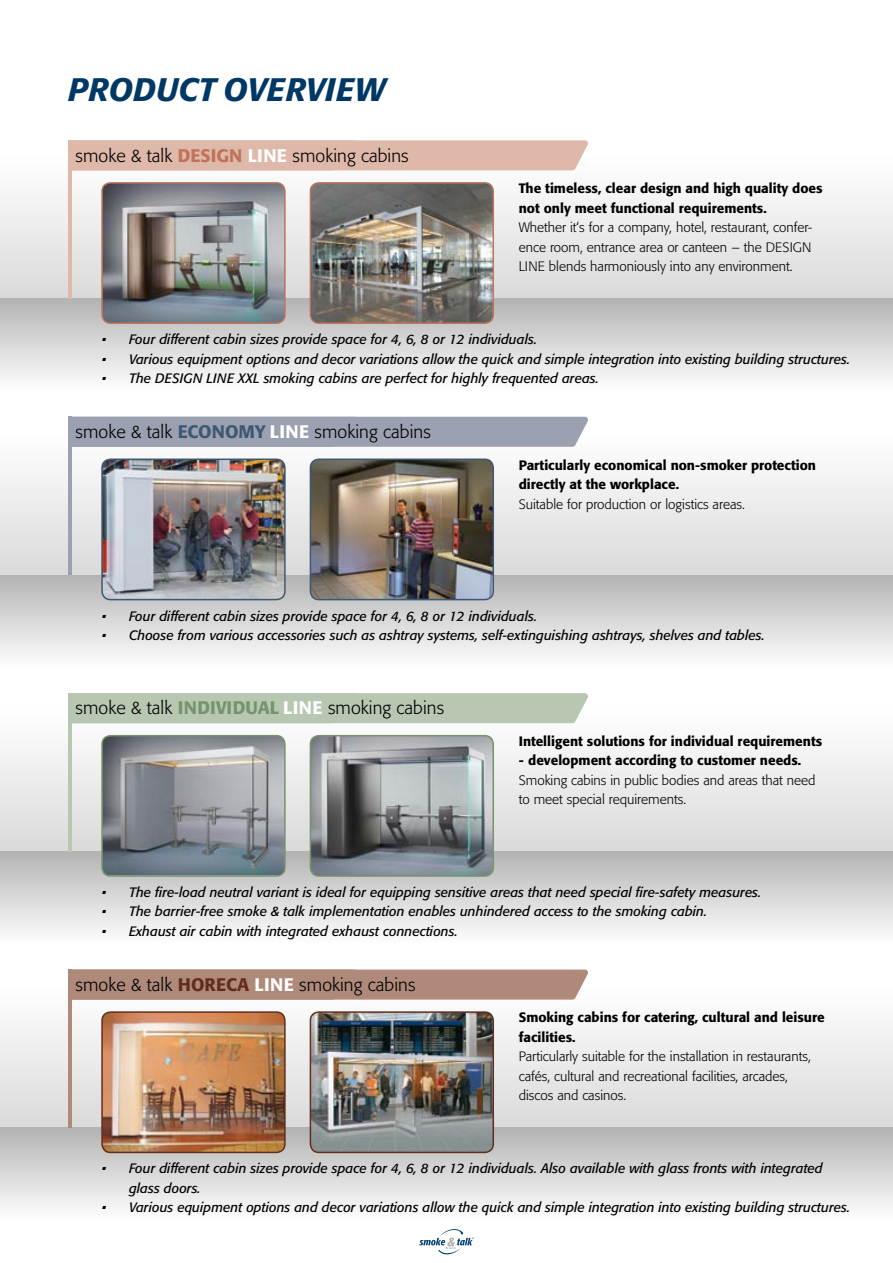
<style>
.page{position:relative;width:893px;height:1263px;background:#fff}
.page>*{position:absolute;margin:0;border:0;box-sizing:border-box;transform-origin:0 0}
.t1{font:italic 500 32.25px "Formata Pro";letter-spacing:.005em;color:#003865}
.t2{font:300 18px "Formata Pro";letter-spacing:.005em;color:#000}
.t3{font:italic 13.5px/19.5px "Formata Pro";color:#000}
.t4{font:300 13.5px/19.5px "Formata Pro";color:#000}
.t5{font:500 13.5px/19.5px "Formata Pro";color:#000}
.s1{font-weight:500;color:#c0725c}
.s2{font-weight:500;color:#fff}
.s3{font-weight:500;color:#3e5873}
.s4{font-weight:500;color:#76936d}
.s5{font-weight:500;color:#612e1d}
</style>
<div class="page">
<div style="left:0;top:155px;width:893px;height:144px;background:linear-gradient(to bottom,#fff,#dadada)"></div>
<div style="left:0;top:299px;width:893px;height:93px;background:linear-gradient(to bottom,#b4b4b3,#fff)"></div>
<svg style="left:65px;top:140px;width:530px;height:33px;background:#e1bfb2"></svg>
<img style="left:102px;top:183px;width:183px;height:140px">
<div style="left:101px;top:182px;width:185px;height:142px;border:2px solid #c0725c;border-radius:9px"></div>
<img style="left:310px;top:183px;width:183px;height:140px">
<div style="left:310px;top:182px;width:184px;height:142px;border:2px solid #c0725c;border-radius:9px"></div>
<hr style="left:68px;top:140px;width:3px;height:159px;background:#deb8a9">
<div style="left:0;top:432px;width:893px;height:143px;background:linear-gradient(to bottom,#fff,#dadada)"></div>
<div style="left:0;top:575px;width:893px;height:94px;background:linear-gradient(to bottom,#b3b3b3,#fff)"></div>
<div style="left:0;top:708px;width:893px;height:143px;background:linear-gradient(to bottom,#fff,#dadada)"></div>
<div style="left:0;top:851px;width:893px;height:94px;background:linear-gradient(to bottom,#b3b3b3,#fefefe)"></div>
<div style="left:0;top:984px;width:893px;height:144px;background:linear-gradient(to bottom,#fff,#dadada)"></div>
<div style="left:0;top:1128px;width:893px;height:93px;background:linear-gradient(to bottom,#b4b4b3,#fff)"></div>
<svg style="left:419px;top:1229px;width:55px;height:25px"></svg>
<svg style="left:65px;top:416px;width:530px;height:34px;background:#a9adbc"></svg>
<img style="left:102px;top:459px;width:183px;height:141px">
<div style="left:101px;top:458px;width:185px;height:142px;border:2px solid #3e5873;border-radius:9px"></div>
<img style="left:310px;top:459px;width:183px;height:141px">
<div style="left:310px;top:458px;width:184px;height:142px;border:2px solid #3e5873;border-radius:9px"></div>
<hr style="left:68px;top:417px;width:3px;height:158px;background:#9ca1b2">
<svg style="left:65px;top:693px;width:530px;height:33px;background:#bfccba"></svg>
<img style="left:102px;top:736px;width:183px;height:139px">
<div style="left:101px;top:735px;width:185px;height:142px;border:2px solid #76936d;border-radius:9px"></div>
<img style="left:310px;top:736px;width:183px;height:140px">
<div style="left:310px;top:735px;width:184px;height:142px;border:2px solid #76936d;border-radius:9px"></div>
<hr style="left:68px;top:693px;width:3px;height:158px;background:#b8c7b2">
<svg style="left:65px;top:969px;width:530px;height:34px;background:#b9988a"></svg>
<img style="left:102px;top:1012px;width:183px;height:140px">
<div style="left:101px;top:1011px;width:185px;height:142px;border:2px solid #612e1d;border-radius:9px"></div>
<img style="left:310px;top:1012px;width:183px;height:140px">
<div style="left:310px;top:1011px;width:184px;height:142px;border:2px solid #612e1d;border-radius:9px"></div>
<hr style="left:68px;top:969px;width:3px;height:159px;background:#af8979">
<h1 class="t1" style="left:68px;top:69px;width:319px">PRODUCT OVERVIEW</h1>
<h2 class="t2" style="left:75px;top:144px;width:335px">smoke &amp; talk <span class="s1">DESIGN</span> <span class="s2">LINE</span> smoking cabins</h2>
<p class="t5" style="left:519px;top:179px;width:305px">The timeless, clear design and high quality does not only meet functional requirements.</p>
<p class="t4" style="left:519px;top:218px;width:295px;text-align:justify">Whether it‘s for a company, hotel, restaurant, confer&shy;ence room, entrance area or canteen – the DESIGN LINE blends harmoniously into any environment.</p>
<p class="t3" style="left:102px;top:330px;width:437px">• Four different cabin sizes provide space for 4, 6, 8 or 12 individuals.</p>
<p class="t3" style="left:102px;top:349px;width:749px">• Various equipment options and decor variations allow the quick and simple integration into existing building structures.</p>
<p class="t3" style="left:102px;top:369px;width:498px">• The DESIGN LINE XXL smoking cabins are perfect for highly frequented areas.</p>
<h2 class="t2" style="left:75px;top:420px;width:357px">smoke &amp; talk <span class="s3">ECONOMY</span> <span class="s2">LINE</span> smoking cabins</h2>
<p class="t5" style="left:519px;top:455px;width:299px">Particularly economical non-smoker protection directly at the workplace.</p>
<p class="t4" style="left:519px;top:494px;width:228px">Suitable for production or logistics areas.</p>
<p class="t3" style="left:102px;top:606px;width:437px">• Four different cabin sizes provide space for 4, 6, 8 or 12 individuals.</p>
<p class="t3" style="left:102px;top:625px;width:664px">• Choose from various accessories such as ashtray systems, self-extinguishing ashtrays, shelves and tables.</p>
<h2 class="t2" style="left:75px;top:697px;width:370px">smoke &amp; talk <span class="s4">INDIVIDUAL</span> <span class="s2">LINE</span> smoking cabins</h2>
<p class="t5" style="left:519px;top:731px;width:305px">Intelligent solutions for individual requirements</p>
<p class="t5" style="left:519px;top:751px;width:284px">- development according to customer needs.</p>
<p class="t4" style="left:519px;top:770px;width:298px">Smoking cabins in public bodies and areas that need to meet special requirements.</p>
<p class="t3" style="left:102px;top:882px;width:661px">• The fire-load neutral variant is ideal for equipping sensitive areas that need special fire-safety measures.</p>
<p class="t3" style="left:102px;top:902px;width:607px">• The barrier-free smoke &amp; talk implementation enables unhindered access to the smoking cabin.</p>
<p class="t3" style="left:102px;top:921px;width:357px">• Exhaust air cabin with integrated exhaust connections.</p>
<h2 class="t2" style="left:75px;top:973px;width:342px">smoke &amp; talk <span class="s5">HORECA</span> <span class="s2">LINE</span> smoking cabins</h2>
<p class="t5" style="left:519px;top:1008px;width:307px">Smoking cabins for catering, cultural and leisure facilities.</p>
<p class="t4" style="left:519px;top:1047px;width:294px">Particularly suitable for the installation in restaurants, cafés, cultural and recreational facilities, arcades, discos and casinos.</p>
<p class="t3" style="left:129px;top:1159px;width:695px;text-indent:-27px">• Four different cabin sizes provide space for 4, 6, 8 or 12 individuals. Also available with glass fronts with integrated glass doors.</p>
<p class="t3" style="left:102px;top:1198px;width:749px">• Various equipment options and decor variations allow the quick and simple integration into existing building structures.</p>
</div>
